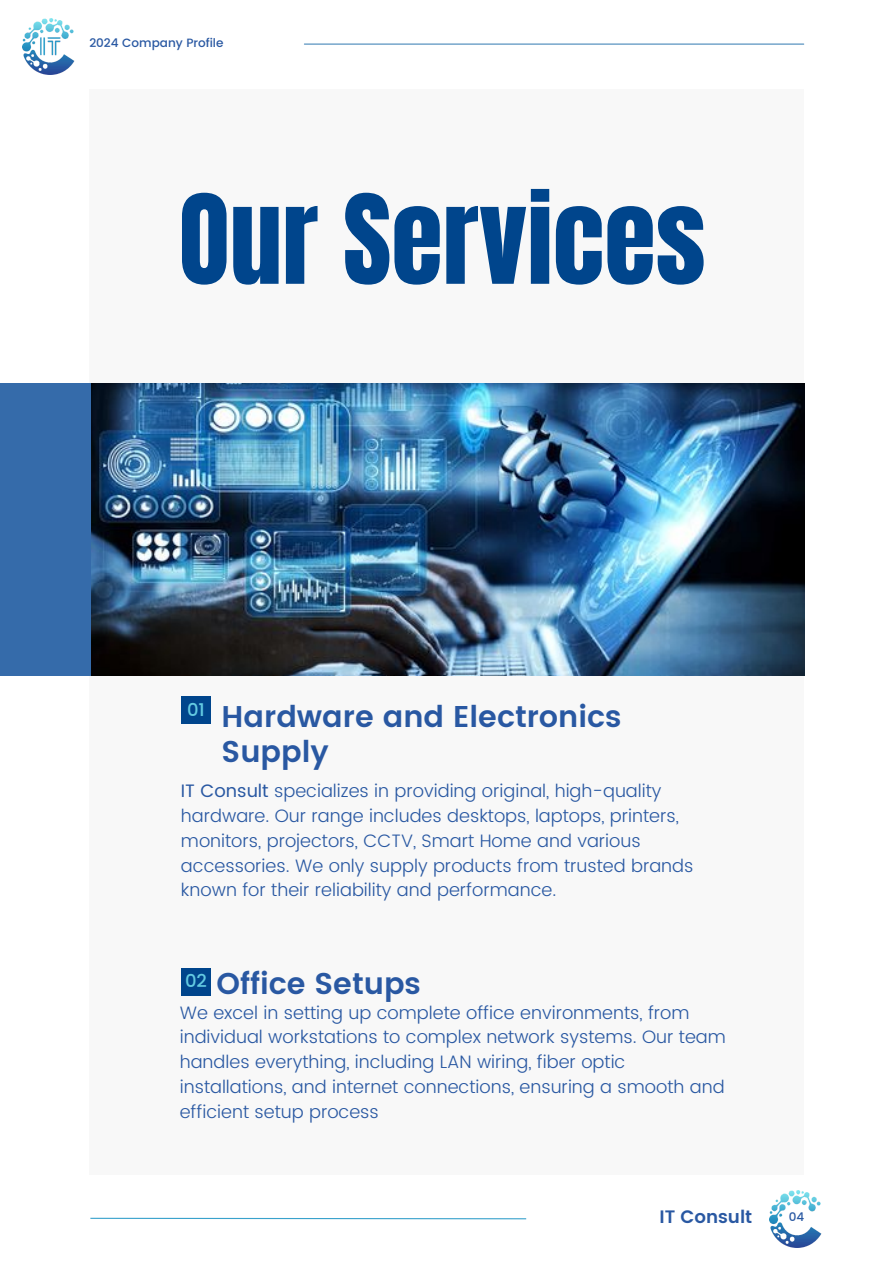
<style>
.page{position:relative;width:894px;height:1264px;background:#fff}
.page>*{position:absolute;margin:0;border:0;box-sizing:border-box;transform-origin:0 0}
.t1{font:105px "Anton";color:#00458c}
.t2{font:600 30px/34.8px "Poppins";color:#2958a2}
.t3{font:300 18px/24.8px "Poppins";color:#2958a2}
.t4{font:600 18px "Poppins";color:#2958a2}
.t5{font:500 18px "Poppins";color:#63cae1}
.t6{font:500 12px "Poppins";color:#2958a2}
.s1{font-weight:400}
</style>
<div class="page">
<div style="left:89px;top:89px;width:715px;height:1085px;background:#f8f8f8"></div>
<div style="left:181px;top:696px;width:30px;height:27px;background:#00458c"></div>
<div style="left:181px;top:967px;width:30px;height:28px;background:#00458c"></div>
<img style="left:90px;top:383px;width:714px;height:292px">
<svg style="left:90px;top:1217px;width:437px;height:2px"></svg>
<div style="left:0;top:383px;width:90px;height:292px;background:#356baa"></div>
<hr style="left:304px;top:44px;width:499px;height:1px;background:#4787b9">
<img style="left:769px;top:1190px;width:53px;height:56px">
<img style="left:23px;top:18px;width:52px;height:57px">
<h1 class="t6" style="left:89px;top:35px;width:136px">2024 Company Profile</h1>
<h4 class="t1" style="left:179px;top:164px;width:528px">OUR SERVICES</h4>
<h4 class="t5" style="left:187px;top:699px;width:19px">01</h4>
<h2 class="t2" style="left:221px;top:699px;width:401px">Hardware and Electronics<br>Supply</h2>
<p class="t3" style="left:181px;top:778px;width:514px"><span class="s1">IT Consult</span> specializes in providing original, high-quality hardware. Our range includes desktops, laptops, printers, monitors, projectors, CCTV, Smart Home and various accessories. We only supply products from trusted brands known for their reliability and performance.</p>
<p class="t5" style="left:185px;top:970px;width:23px">02</p>
<h2 class="t2" style="left:216px;top:966px;width:206px">Office Setups</h2>
<p class="t3" style="left:180px;top:1000px;width:547px">We excel in setting up complete office environments, from individual workstations to complex network systems. Our team handles everything, including LAN wiring, fiber optic installations, and internet connections, ensuring a smooth and efficient setup process</p>
<h3 class="t4" style="left:659px;top:1206px;width:94px">IT Consult</h3>
<p class="t6" style="left:788px;top:1209px;width:17px">04</p>
</div>
